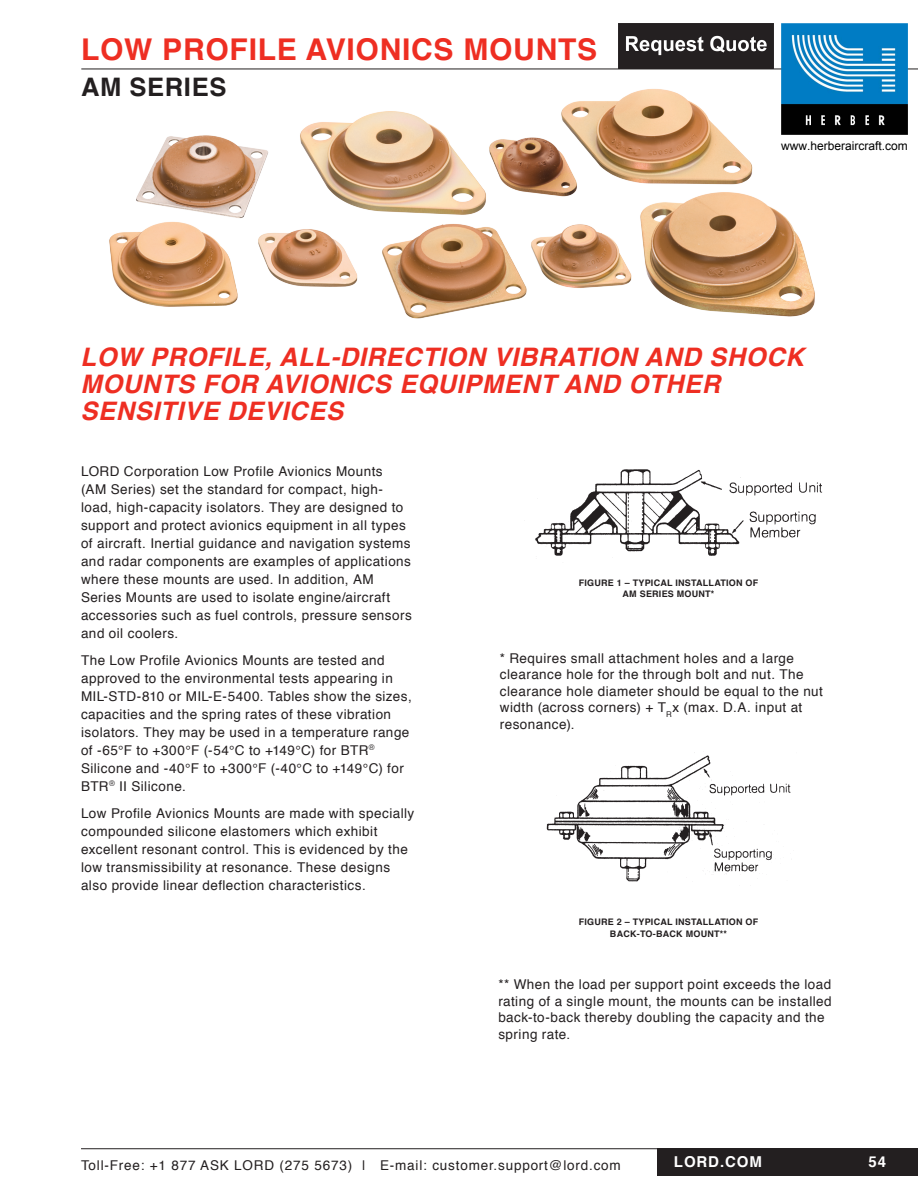
<style>
.page{position:relative;width:918px;height:1188px;background:#fff}
.page>*{position:absolute;margin:0;border:0;box-sizing:border-box;transform-origin:0 0}
.Body_Copy_-_Trademar{font:700 30px "Helvetica";letter-spacing:.025em;color:#ee2e22}
.Body_Copy_-_Trademar-2{font:italic 700 25.5px/27px "Helvetica";letter-spacing:.025em;color:#ee2e22}
.Body_Copy_-_Trademar-3{font:700 25.5px "Helvetica";letter-spacing:.025em;color:#231f20}
.Body_Copy_-_Trademar-4{font:700 15px "Helvetica";letter-spacing:.06em;color:#fff}
.Body_Copy{font:13.5px/18px "Helvetica";letter-spacing:.035em;color:#231f20}
.Body_Copy-2{font:13.5px "Helvetica";letter-spacing:.06em;color:#231f20}
.t1{font:12px "Arial";color:#000}
.Body_Copy_-_Trademar-5{font:700 9px "Helvetica";letter-spacing:.025em;color:#231f20}
</style>
<div class="page">
<hr style="left:81px;top:1148px;width:577px;height:1px;background:#231f20">
<div style="left:658px;top:1148px;width:260px;height:27px;background:#231f20"></div>
<img style="left:546px;top:752px;width:245px;height:130px">
<hr style="left:81px;top:69px;width:837px;height:1px;background:#231f20">
<img style="left:535px;top:469px;width:288px;height:87px">
<img style="left:258px;top:229px;width:100px;height:58px">
<img style="left:136px;top:135px;width:133px;height:83px">
<img style="left:109px;top:217px;width:132px;height:90px">
<img style="left:561px;top:89px;width:192px;height:95px">
<img style="left:300px;top:111px;width:186px;height:104px">
<img style="left:640px;top:184px;width:175px;height:133px">
<img style="left:489px;top:134px;width:90px;height:63px">
<img style="left:535px;top:224px;width:97px;height:64px">
<img style="left:382px;top:224px;width:153px;height:95px">
<img style="left:781px;top:23px;width:127px;height:111px">
<img style="left:618px;top:24px;width:156px;height:45px">
<p class="Body_Copy_-_Trademar" style="left:81px;top:26px;width:518px">LOW PROFILE AVIONICS MOUNTS</p>
<p class="Body_Copy_-_Trademar-3" style="left:81px;top:67px;width:147px">AM SERIES</p>
<p class="t1" style="left:781px;top:137px;width:128px">www.herberaircraft.com</p>
<p class="Body_Copy_-_Trademar-2" style="left:81px;top:343px;width:725px">LOW PROFILE, ALL-DIRECTION VIBRATION AND SHOCK<br>MOUNTS FOR AVIONICS EQUIPMENT AND OTHER<br>SENSITIVE DEVICES</p>
<p class="Body_Copy" style="left:81px;top:463px;width:332px">LORD Corporation Low Profile Avionics Mounts<br>(AM Series) set the standard for compact, high&shy;load, high-capacity isolators. They are designed to support and protect avionics equipment in all types of aircraft. Inertial guidance and navigation systems and radar components are examples of applications where these mounts are used. In addition, AM Series Mounts are used to isolate engine/aircraft accessories such as fuel controls, pressure sensors and oil coolers.</p>
<p class="Body_Copy" style="left:81px;top:652px;width:332px">The Low Profile Avionics Mounts are tested and approved to the environmental tests appearing in MIL-STD-810 or MIL-E-5400. Tables show the sizes, capacities and the spring rates of these vibration isolators. They may be used in a temperature range of -65°F to +300°F (-54°C to +149°C) for BTR<sup>® </sup>Silicone and -40°F to +300°F (-40°C to +149°C) for BTR<sup>®</sup> II Silicone.</p>
<p class="Body_Copy" style="left:81px;top:804px;width:335px">Low Profile Avionics Mounts are made with specially compounded silicone elastomers which exhibit excellent resonant control. This is evidenced by the low transmissibility at resonance. These designs also provide linear deflection characteristics.</p>
<p class="Body_Copy_-_Trademar-5" style="left:579px;top:575px;width:181px">FIGURE 1 – TYPICAL INSTALLATION OF</p>
<p class="Body_Copy_-_Trademar-5" style="left:623px;top:587px;width:93px">AM SERIES MOUNT*</p>
<p class="Body_Copy" style="left:500px;top:650px;width:325px;line-height:16.5px">* Requires small attachment holes and a large clearance hole for the through bolt and nut. The clearance hole diameter should be equal to the nut width (across corners) + T<sub>R</sub>x (max. D.A. input at resonance).</p>
<p class="Body_Copy_-_Trademar-5" style="left:579px;top:915px;width:181px">FIGURE 2 – TYPICAL INSTALLATION OF</p>
<p class="Body_Copy_-_Trademar-5" style="left:610px;top:927px;width:119px">BACK-TO-BACK MOUNT**</p>
<p class="Body_Copy" style="left:498px;top:977px;width:335px;line-height:16.5px">** When the load per support point exceeds the load rating of a single mount, the mounts can be installed back-to-back thereby doubling the capacity and the spring rate.</p>
<p class="Body_Copy-2" style="left:81px;top:1155px;width:541px">Toll-Free: +1 877 ASK LORD (275 5673) | E-mail: customer.support@lord.com</p>
<p class="Body_Copy_-_Trademar-4" style="left:674px;top:1150px;width:89px">LORD.COM</p>
<p class="Body_Copy_-_Trademar-4" style="left:869px;top:1150px;width:17px">54</p>
</div>
